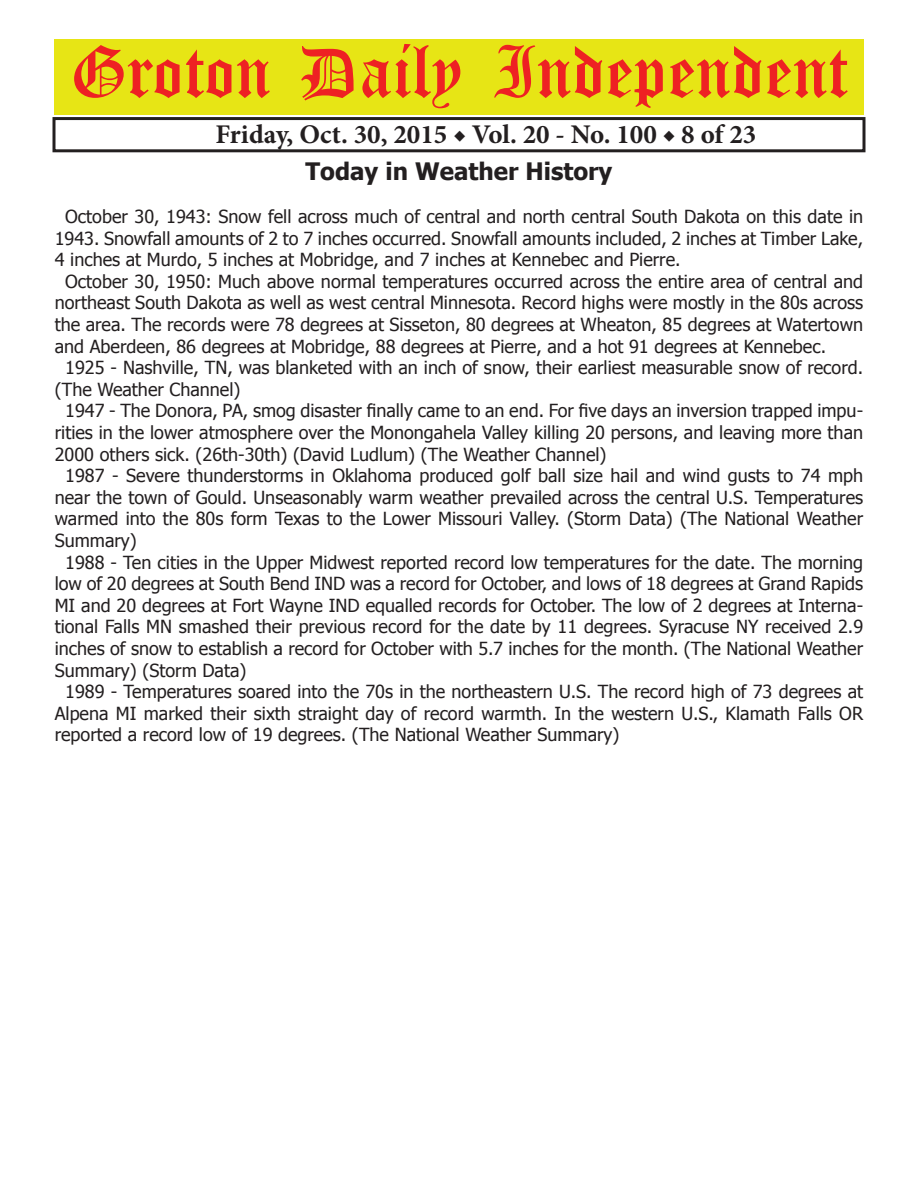
<style>
.page{position:relative;width:918px;height:1188px;background:#fff}
.page>*{position:absolute;margin:0;border:0;box-sizing:border-box;transform-origin:0 0}
.t1{font:54px "Old English Five";color:#ee2123}
.t2{font:700 27px "Minion Pro";color:#231f20}
.t3{font:700 24px "Tahoma";color:#231f20}
.t4{font:18px "Tahoma";color:#231f20}
</style>
<div class="page">
<div style="left:52px;top:117px;width:814px;height:35px;border:3px solid #231f20"></div>
<div style="left:54px;top:40px;width:810px;height:75px;background:#e7e515"></div>
<h1 class="t1" style="left:70px;top:47px;width:779px">Groton Daily Independent</h1>
<h2 class="t2" style="left:216px;top:116px;width:542px">Friday, Oct. 30, 2015 ◆ Vol. 20 - No. 100 ◆ 8 of 23</h2>
<h3 class="t3" style="left:306px;top:154px;width:308px">Today in Weather History</h3>
<p class="t4" style="left:65px;top:204px;width:799px">October 30, 1943: Snow fell across much of central and north central South Dakota on this date in</p>
<p class="t4" style="left:55px;top:226px;width:810px">1943. Snowfall amounts of 2 to 7 inches occurred. Snowfall amounts included, 2 inches at Timber Lake,</p>
<p class="t4" style="left:55px;top:248px;width:627px">4 inches at Murdo, 5 inches at Mobridge, and 7 inches at Kennebec and Pierre.</p>
<p class="t4" style="left:65px;top:269px;width:799px">October 30, 1950: Much above normal temperatures occurred across the entire area of central and</p>
<p class="t4" style="left:55px;top:291px;width:810px">northeast South Dakota as well as west central Minnesota. Record highs were mostly in the 80s across</p>
<p class="t4" style="left:55px;top:312px;width:810px">the area. The records were 78 degrees at Sisseton, 80 degrees at Wheaton, 85 degrees at Watertown</p>
<p class="t4" style="left:55px;top:334px;width:773px">and Aberdeen, 86 degrees at Mobridge, 88 degrees at Pierre, and a hot 91 degrees at Kennebec.</p>
<p class="t4" style="left:65px;top:356px;width:799px">1925 - Nashville, TN, was blanketed with an inch of snow, their earliest measurable snow of record.</p>
<p class="t4" style="left:55px;top:377px;width:187px">(The Weather Channel)</p>
<p class="t4" style="left:65px;top:399px;width:799px">1947 - The Donora, PA, smog disaster finally came to an end. For five days an inversion trapped impu-</p>
<p class="t4" style="left:55px;top:420px;width:810px">rities in the lower atmosphere over the Monongahela Valley killing 20 persons, and leaving more than</p>
<p class="t4" style="left:55px;top:442px;width:553px">2000 others sick. (26th-30th) (David Ludlum) (The Weather Channel)</p>
<p class="t4" style="left:65px;top:464px;width:799px">1987 - Severe thunderstorms in Oklahoma produced golf ball size hail and wind gusts to 74 mph</p>
<p class="t4" style="left:55px;top:485px;width:810px">near the town of Gould. Unseasonably warm weather prevailed across the central U.S. Temperatures</p>
<p class="t4" style="left:55px;top:507px;width:810px">warmed into the 80s form Texas to the Lower Missouri Valley. (Storm Data) (The National Weather</p>
<p class="t4" style="left:55px;top:528px;width:84px">Summary)</p>
<p class="t4" style="left:65px;top:550px;width:799px">1988 - Ten cities in the Upper Midwest reported record low temperatures for the date. The morning</p>
<p class="t4" style="left:55px;top:572px;width:810px">low of 20 degrees at South Bend IND was a record for October, and lows of 18 degrees at Grand Rapids</p>
<p class="t4" style="left:55px;top:593px;width:810px">MI and 20 degrees at Fort Wayne IND equalled records for October. The low of 2 degrees at Interna-</p>
<p class="t4" style="left:55px;top:615px;width:810px">tional Falls MN smashed their previous record for the date by 11 degrees. Syracuse NY received 2.9</p>
<p class="t4" style="left:55px;top:636px;width:810px">inches of snow to establish a record for October with 5.7 inches for the month. (The National Weather</p>
<p class="t4" style="left:55px;top:658px;width:193px">Summary) (Storm Data)</p>
<p class="t4" style="left:65px;top:680px;width:799px">1989 - Temperatures soared into the 70s in the northeastern U.S. The record high of 73 degrees at</p>
<p class="t4" style="left:55px;top:701px;width:810px">Alpena MI marked their sixth straight day of record warmth. In the western U.S., Klamath Falls OR</p>
<p class="t4" style="left:55px;top:723px;width:566px">reported a record low of 19 degrees. (The National Weather Summary)</p>
</div>
